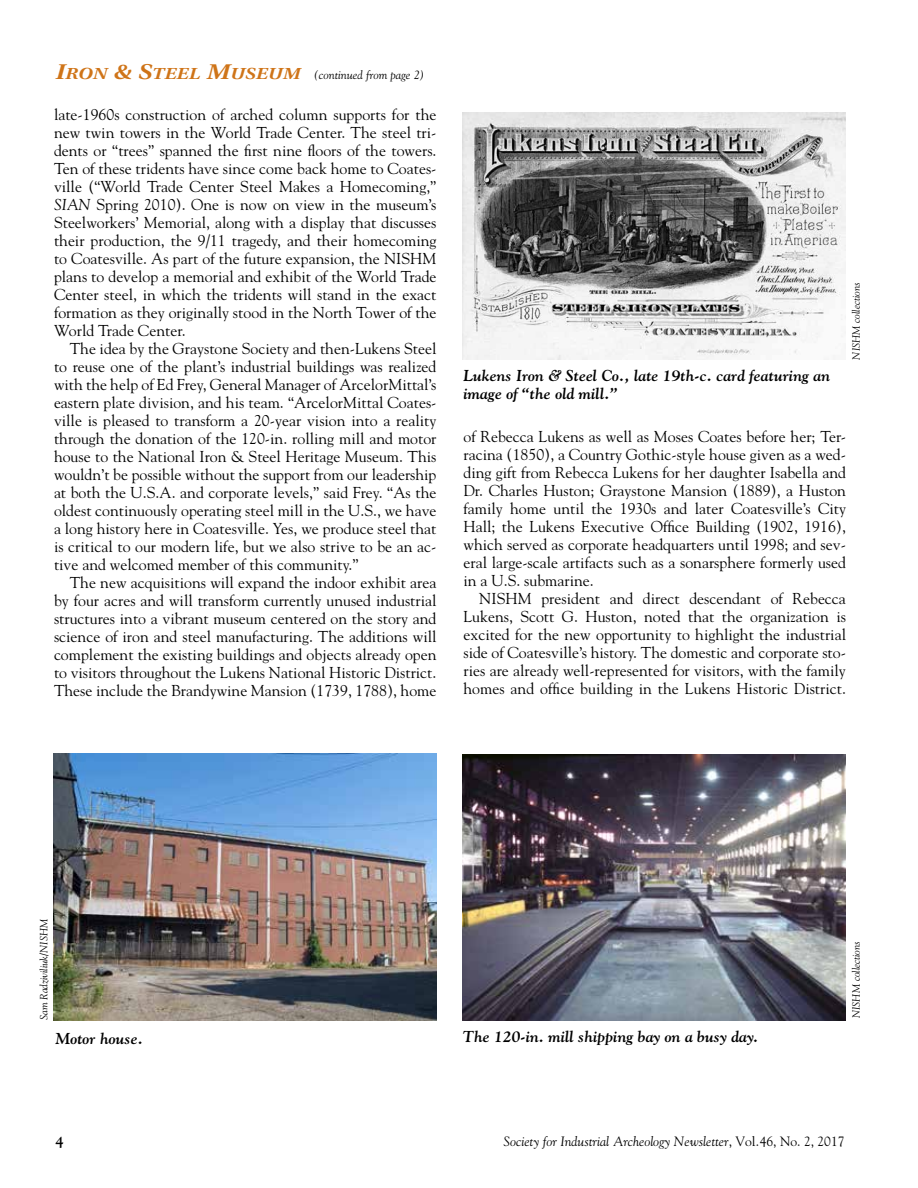
<style>
.page{position:relative;width:918px;height:1188px;background:#fff}
.page>*{position:absolute;margin:0;border:0;box-sizing:border-box;transform-origin:0 0}
.t1{font:15.75px/18px "Goudy Std";color:#000;text-align:justify}
.t2{font:italic 700 15.75px/18px "Goudy Std";color:#000}
.t3{font:700 15px "Goudy Std";color:#000}
.t4{font:italic 13.5px "Goudy Std";color:#000}
.t5{font:italic 12px "Goudy Std";color:#000}
.t6{font:italic 10.5px "Goudy Std";color:#000}
.s1{font-family:"Utopia Std";font-weight:600;font-size:22.5px;color:#cf7418}
.s2{font-family:"Utopia Std";font-weight:600;font-size:16.8px;color:#cf7418}
.s3{font-style:italic}
.s4{font-style:normal}
</style>
<div class="page">
<img style="left:463px;top:113px;width:383px;height:247px">
<img style="left:463px;top:755px;width:383px;height:265px">
<img style="left:53px;top:753px;width:383px;height:267px">
<p class="t5" style="left:56px;top:68px;width:371px"><span class="s1">I</span><span class="s2">RON</span> <span class="s1">&amp; S</span><span class="s2">TEEL</span> <span class="s1">M</span><span class="s2">USEUM</span> (continued from page 2)</p>
<p class="t1" style="left:54px;top:105px;width:384px">late-1960s construction of arched column supports for the new twin towers in the World Trade Center. The steel tri&shy;dents or “trees” spanned the first nine floors of the towers.<br>Ten of these tridents have since come back home to Coates&shy;ville (“World Trade Center Steel Makes a Homecoming,” <span class="s3">SIAN</span> Spring 2010). One is now on view in the museum’s Steelworkers’ Memorial, along with a display that discusses their production, the 9/11 tragedy, and their homecoming to Coatesville. As part of the future expansion, the NISHM plans to develop a memorial and exhibit of the World Trade Center steel, in which the tridents will stand in the exact formation as they originally stood in the North Tower of the World Trade Center.</p>
<p class="t1" style="left:54px;top:339px;width:384px;text-indent:16px">The idea by the Graystone Society and then-Lukens Steel to reuse one of the plant’s industrial buildings was realized with the help of Ed Frey, General Manager of ArcelorMittal’s eastern plate division, and his team. “ArcelorMittal Coates&shy;ville is pleased to transform a 20-year vision into a reality through the donation of the 120-in. rolling mill and motor house to the National Iron &amp; Steel Heritage Museum. This wouldn’t be possible without the support from our leadership at both the U.S.A. and corporate levels,” said Frey. “As the oldest continuously operating steel mill in the U.S., we have a long history here in Coatesville. Yes, we produce steel that is critical to our modern life, but we also strive to be an ac&shy;tive and welcomed member of this community.”</p>
<p class="t1" style="left:54px;top:573px;width:384px;text-indent:16px">The new acquisitions will expand the indoor exhibit area by four acres and will transform currently unused industrial structures into a vibrant museum centered on the story and science of iron and steel manufacturing. The additions will complement the existing buildings and objects already open to visitors throughout the Lukens National Historic District.<br>These include the Brandywine Mansion (1739, 1788), home</p>
<p class="t2" style="left:464px;top:366px;width:368px">Lukens Iron &amp; Steel Co., late 19th-c. card featuring an image of “the old mill.”</p>
<p class="t6" style="left:850px;top:360px;width:79px;rotate:-90deg">NISHM collections</p>
<p class="t1" style="left:464px;top:427px;width:384px">of Rebecca Lukens as well as Moses Coates before her; Ter&shy;racina (1850), a Country Gothic-style house given as a wed&shy;ding gift from Rebecca Lukens for her daughter Isabella and Dr. Charles Huston; Graystone Mansion (1889), a Huston family home until the 1930s and later Coatesville’s City Hall; the Lukens Executive Office Building (1902, 1916), which served as corporate headquarters until 1998; and sev&shy;eral large-scale artifacts such as a sonarsphere formerly used in a U.S. submarine.</p>
<p class="t1" style="left:464px;top:589px;width:384px;text-indent:16px">NISHM president and direct descendant of Rebecca Lukens, Scott G. Huston, noted that the organization is excited for the new opportunity to highlight the industrial side of Coatesville’s history. The domestic and corporate sto&shy;ries are already well-represented for visitors, with the family homes and office building in the Lukens Historic District.</p>
<p class="t6" style="left:37px;top:1020px;width:103px;rotate:-90deg">Sam Radziviliuk/NISHM</p>
<p class="t6" style="left:850px;top:1018px;width:79px;rotate:-90deg">NISHM collections</p>
<p class="t2" style="left:56px;top:1029px;width:89px">Motor house.</p>
<p class="t2" style="left:463px;top:1028px;width:297px">The 120-in. mill shipping bay on a busy day.</p>
<p class="t3" style="left:56px;top:1133px;width:10px">4</p>
<p class="t4" style="left:503px;top:1133px;width:343px">Society for Industrial Archeology Newsletter<span class="s4">, Vol. 46, No. 2, 2017</span></p>
</div>
